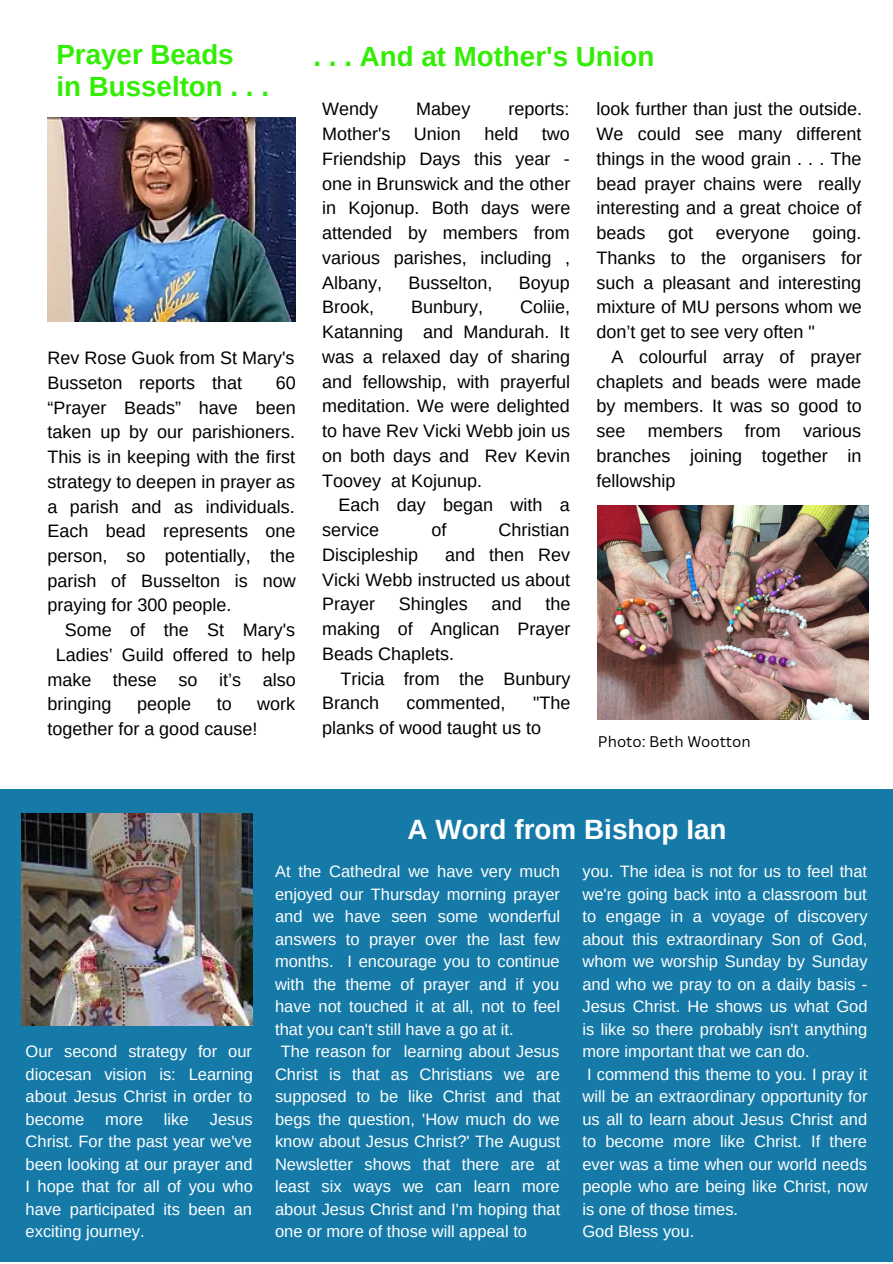
<style>
.page{position:relative;width:893px;height:1264px;background:#fff}
.page>*{position:absolute;margin:0;border:0;box-sizing:border-box;transform-origin:0 0}
.t1{font:700 27.9px "Arimo";color:#fff}
.t2{font:700 27.75px/31.5px "Arimo";color:#31ee03}
.t3{font:18px/24.8px "Arimo";color:#000;text-align:justify}
.t4{font:16.5px/22.5px "Arimo";color:#fff;text-align:justify}
.t5{font:15px "Canva Sans";color:#000}
</style>
<div class="page">
<div style="left:0;top:789px;width:892px;height:472px;background:#157aa8"></div>
<img style="left:21px;top:813px;width:232px;height:212px">
<img style="left:47px;top:118px;width:249px;height:203px">
<img style="left:597px;top:505px;width:271px;height:214px">
<h2 class="t2" style="left:56px;top:39px;width:214px">Prayer Beads<br>in Busselton . . .</h2>
<p class="t3" style="left:47px;top:345px;width:249px">Rev Rose Guok from St Mary's<br>Busseton reports that</p>
<p class="t3" style="left:47px;top:370px;width:250px;text-indent:228px">60 “Prayer Beads” have been taken up by our parishioners.<br>This is in keeping with the first strategy to deepen in prayer as a parish and as individuals.<br>Each bead represents one person, so potentially, the parish of Busselton is now praying for 300 people.</p>
<p class="t3" style="left:65px;top:617px;width:232px">Some of the St Mary's</p>
<p class="t3" style="left:56px;top:642px;width:241px">Ladies’ Guild offered to help</p>
<p class="t3" style="left:47px;top:667px;width:250px">make these so it’s also</p>
<p class="t3" style="left:47px;top:691px;width:65px">bringing</p>
<p class="t3" style="left:137px;top:691px;width:55px">people</p>
<p class="t3" style="left:217px;top:691px;width:16px">to</p>
<p class="t3" style="left:257px;top:691px;width:39px">work</p>
<p class="t3" style="left:47px;top:716px;width:211px">together for a good cause!</p>
<h2 class="t2" style="left:313px;top:40px;width:342px">. . . And at Mother's Union</h2>
<p class="t3" style="left:322px;top:97px;width:57px">Wendy</p>
<p class="t3" style="left:416px;top:97px;width:55px">Mabey</p>
<p class="t3" style="left:508px;top:97px;width:62px">reports:</p>
<p class="t3" style="left:322px;top:122px;width:70px">Mother's</p>
<p class="t3" style="left:414px;top:122px;width:48px">Union</p>
<p class="t3" style="left:484px;top:122px;width:35px">held</p>
<p class="t3" style="left:596px;top:97px;width:267px">look further than just the outside.<br>We could see many different things in the wood grain . . . The bead prayer chains were really interesting and a great choice of beads</p>
<p class="t3" style="left:322px;top:122px;width:250px;text-indent:219px">two Friendship Days this year - one in Brunswick and the other in Kojonup. Both days were attended by members from various parishes, including , Albany,</p>
<p class="t3" style="left:596px;top:220px;width:267px;text-indent:216px">going.<br>Thanks to the organisers for such a pleasant and interesting mixture of MU persons whom we don’t get to see very often "</p>
<p class="t3" style="left:596px;top:344px;width:267px;text-indent:15px">A colourful array of prayer chaplets and beads were made by members. It was so good to see members from various branches joining together in fellowship</p>
<p class="t3" style="left:668px;top:220px;width:26px">got</p>
<p class="t3" style="left:715px;top:220px;width:75px">everyone</p>
<p class="t3" style="left:408px;top:270px;width:85px">Busselton,</p>
<p class="t3" style="left:519px;top:270px;width:52px">Boyup</p>
<p class="t3" style="left:322px;top:295px;width:250px;text-indent:198px">Coliie, Katanning and Mandurah. It was a relaxed day of sharing and fellowship, with prayerful meditation. We were delighted to have Rev Vicki Webb join us on both days and Rev Kevin Toovey at Kojunup.</p>
<p class="t3" style="left:322px;top:492px;width:249px;text-indent:16px">Each day began with a service</p>
<p class="t3" style="left:322px;top:295px;width:53px">Brook,</p>
<p class="t3" style="left:411px;top:295px;width:73px">Bunbury,</p>
<p class="t3" style="left:431px;top:517px;width:16px">of</p>
<p class="t3" style="left:498px;top:517px;width:72px">Christian</p>
<p class="t3" style="left:322px;top:542px;width:250px;text-indent:123px">and then Rev Vicki Webb instructed us about Prayer</p>
<p class="t3" style="left:322px;top:542px;width:97px">Discipleship</p>
<p class="t3" style="left:322px;top:591px;width:250px;text-indent:223px">the making of Anglican Prayer Beads Chaplets.</p>
<p class="t3" style="left:322px;top:666px;width:250px;text-indent:18px">Tricia from the Bunbury<br>Branch</p>
<p class="t3" style="left:399px;top:591px;width:70px">Shingles</p>
<p class="t3" style="left:491px;top:591px;width:31px">and</p>
<p class="t3" style="left:322px;top:690px;width:250px;text-indent:211px">"The planks of wood taught us to</p>
<p class="t3" style="left:406px;top:690px;width:100px">commented,</p>
<p class="t5" style="left:598px;top:731px;width:154px">Photo: Beth Wootton</p>
<h1 class="t1" style="left:407px;top:813px;width:320px">A Word from Bishop Ian</h1>
<p class="t4" style="left:26px;top:1040px;width:229px">Our second strategy for our diocesan vision is: Learning about Jesus Christ in order to become</p>
<p class="t4" style="left:105px;top:1107px;width:39px">more</p>
<p class="t4" style="left:164px;top:1107px;width:26px">like</p>
<p class="t4" style="left:26px;top:1107px;width:229px;text-indent:184px">Jesus Christ. For the past year we've been looking at our prayer and I hope that for all of you who have participated its been an exciting journey.</p>
<p class="t4" style="left:275px;top:860px;width:286px">At the Cathedral we have very much</p>
<p class="t4" style="left:275px;top:882px;width:286px">enjoyed our Thursday morning prayer</p>
<p class="t4" style="left:275px;top:905px;width:286px">and we have seen some wonderful</p>
<p class="t4" style="left:275px;top:927px;width:286px">answers to prayer over the last few</p>
<p class="t4" style="left:275px;top:950px;width:286px">months. I encourage you to continue</p>
<p class="t4" style="left:275px;top:972px;width:286px">with the theme of prayer and if you</p>
<p class="t4" style="left:275px;top:995px;width:286px">have not touched it at all, not to feel</p>
<p class="t4" style="left:275px;top:1017px;width:240px">that you can't still have a go at it.</p>
<p class="t4" style="left:281px;top:1040px;width:280px">The reason for learning about Jesus</p>
<p class="t4" style="left:275px;top:1062px;width:286px">Christ is that as Christians we are</p>
<p class="t4" style="left:275px;top:1085px;width:287px">supposed to be like Christ and that</p>
<p class="t4" style="left:275px;top:1107px;width:286px">begs the question, 'How much do we</p>
<p class="t4" style="left:275px;top:1130px;width:287px">know about Jesus Christ?' The August</p>
<p class="t4" style="left:275px;top:1152px;width:286px">Newsletter shows that there are at</p>
<p class="t4" style="left:275px;top:1174px;width:286px">least six ways we can learn more</p>
<p class="t4" style="left:275px;top:1197px;width:287px">about Jesus Christ and I'm hoping that</p>
<p class="t4" style="left:275px;top:1219px;width:253px">one or more of those will appeal to</p>
<p class="t4" style="left:582px;top:860px;width:287px;text-align:left">you. The idea is not for us to feel that we're going back into a classroom but to engage in a voyage of discovery about this extraordinary Son of God, whom we worship Sunday by Sunday and who we pray to on a daily basis - Jesus Christ. He shows us what God is like so there probably isn't anything more important that we can do.<br>I commend this theme to you. I pray it will be an extraordinary opportunity for us all to learn about Jesus Christ and to become more like Christ. If there ever was a time when our world needs people who are being like Christ, now is one of those times.<br>God Bless you.</p>
</div>
